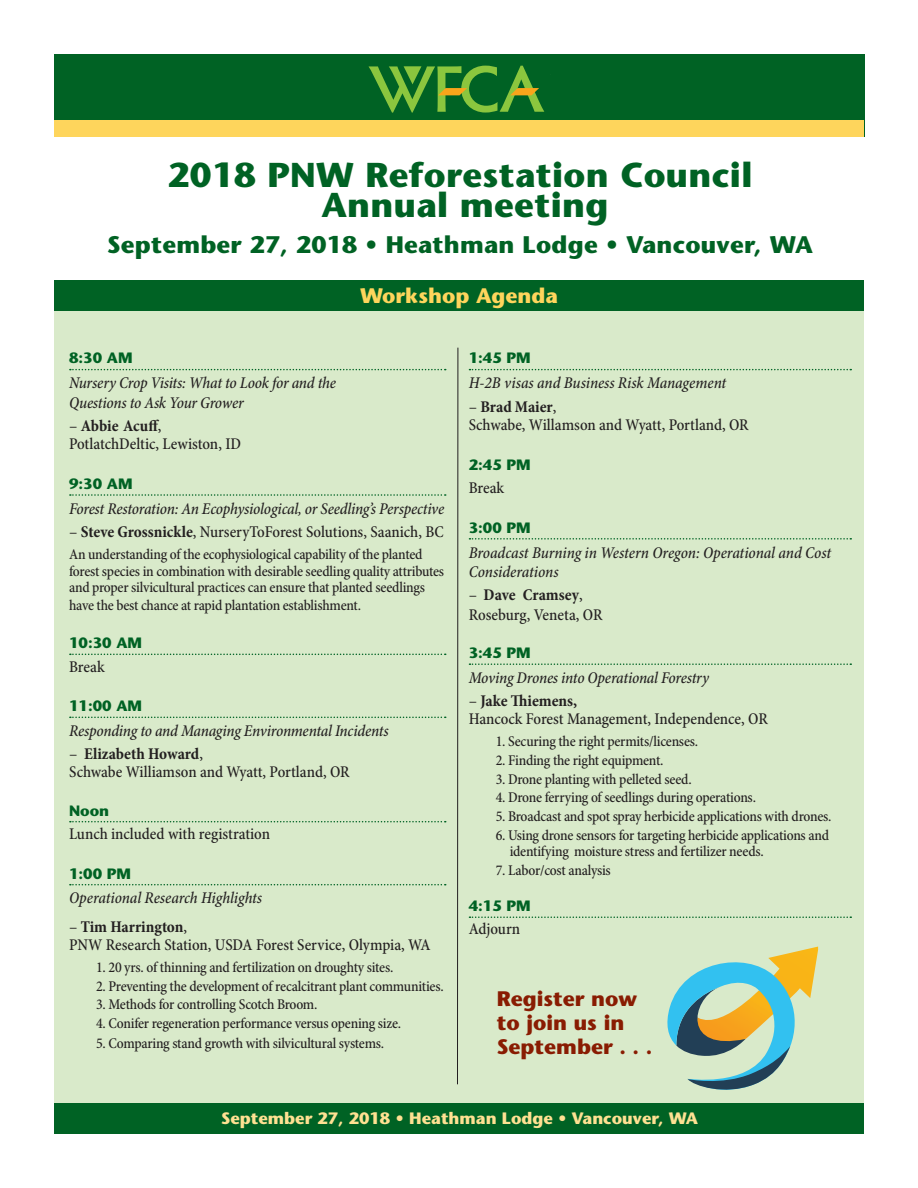
<style>
.page{position:relative;width:918px;height:1188px;background:#fff}
.page>*{position:absolute;margin:0;border:0;box-sizing:border-box;transform-origin:0 0}
.content_1{font:700 34.5px/30px "Stone Sans Std";letter-spacing:.01em;color:#006224;text-align:center}
.content_1-2{font:700 24px "Stone Sans Std";letter-spacing:.01em;color:#006224}
.t1{font:700 21px/24px "Stone Sans Std";color:#891c02}
.Headers_2{font:700 21px "Stone Sans Std";color:#fed55c}
.Bullet_items{font:500 condensed 16.5px/18px "Minion Pro";letter-spacing:-.005em;color:#231f20}
.t2{font:italic 500 condensed 16.5px/19.5px "Minion Pro";letter-spacing:-.015em;color:#231f20}
.headers{font:700 16.5px "Stone Sans Std";color:#ffe192}
.t3{font:500 condensed 15px/16.5px "Minion Pro";letter-spacing:-.015em;color:#231f20}
.Time_lines{font:700 15px "Stone Sans Std";color:#006224}
.s1{font-weight:700}
</style>
<div class="page">
<div style="left:54px;top:283px;width:810px;height:824px;background:#d9eaca"></div>
<div style="left:54px;top:281px;width:810px;height:30px;background:#006224"></div>
<div style="left:54px;top:1104px;width:810px;height:30px;background:#006224"></div>
<div style="left:55px;top:54px;width:810px;height:82px;background:#006224"></div>
<hr style="left:457px;top:348px;width:1px;height:736px;background:#231f20">
<svg style="left:70px;top:369px;width:376px;height:1px"></svg>
<svg style="left:70px;top:494px;width:376px;height:2px"></svg>
<svg style="left:70px;top:654px;width:376px;height:1px"></svg>
<svg style="left:70px;top:717px;width:376px;height:1px"></svg>
<svg style="left:70px;top:821px;width:376px;height:1px"></svg>
<svg style="left:70px;top:884px;width:376px;height:1px"></svg>
<div style="left:54px;top:120px;width:810px;height:16px;background:#fed55c"></div>
<svg style="left:369px;top:66px;width:175px;height:47px"></svg>
<svg style="left:469px;top:369px;width:382px;height:1px"></svg>
<svg style="left:469px;top:538px;width:382px;height:2px"></svg>
<svg style="left:469px;top:663px;width:382px;height:2px"></svg>
<svg style="left:469px;top:916px;width:382px;height:2px"></svg>
<svg style="left:667px;top:947px;width:151px;height:143px"></svg>
<p class="content_1" style="left:168px;top:160px;width:586px">2018 PNW Reforestation Council<br>Annual meeting</p>
<p class="content_1-2" style="left:107px;top:230px;width:707px">September 27, 2018 • Heathman Lodge • Vancouver, WA</p>
<p class="Headers_2" style="left:360px;top:283px;width:199px">Workshop Agenda</p>
<p class="Time_lines" style="left:69px;top:349px;width:65px">8:30 AM</p>
<p class="t2" style="left:69px;top:374px;width:268px">Nursery Crop Visits: What to Look for and the<br>Questions to Ask Your Grower</p>
<p class="Bullet_items" style="left:69px;top:418px;width:173px">– <span class="s1">Abbie Acuff</span>,<br>PotlatchDeltic, Lewiston, ID</p>
<p class="Time_lines" style="left:69px;top:475px;width:65px">9:30 AM</p>
<p class="t2" style="left:69px;top:499px;width:377px">Forest Restoration: An Ecophysiological, or Seedling’s Perspective</p>
<p class="Bullet_items" style="left:69px;top:524px;width:376px">– <span class="s1">Steve Grossnickle</span>, NurseryToForest Solutions, Saanich, BC</p>
<p class="t3" style="left:69px;top:547px;width:377px">An understanding of the ecophysiological capability of the planted forest species in combination with desirable seedling quality attributes and proper silvicultural practices can ensure that planted seedlings</p>
<p class="t3" style="left:69px;top:598px;width:293px">have the best chance at rapid plantation establishment.</p>
<p class="Time_lines" style="left:69px;top:634px;width:74px">10:30 AM</p>
<p class="Bullet_items" style="left:69px;top:658px;width:37px">Break</p>
<p class="Time_lines" style="left:69px;top:697px;width:74px">11:00 AM</p>
<p class="t2" style="left:69px;top:722px;width:321px">Responding to and Managing Environmental Incidents</p>
<p class="Bullet_items" style="left:69px;top:746px;width:282px">– <span class="s1">Elizabeth Howard</span>,<br>Schwabe Williamson and Wyatt, Portland, OR</p>
<p class="Time_lines" style="left:69px;top:801px;width:42px">Noon</p>
<p class="Bullet_items" style="left:69px;top:825px;width:203px">Lunch included with registration</p>
<p class="Time_lines" style="left:69px;top:864px;width:64px">1:00 PM</p>
<p class="t2" style="left:69px;top:889px;width:195px">Operational Research Highlights</p>
<p class="Bullet_items" style="left:69px;top:919px;width:363px">– <span class="s1">Tim Harrington</span>,<br>PNW Research Station, USDA Forest Service, Olympia, WA</p>
<p class="t3" style="left:96px;top:960px;width:299px">1. 20 yrs. of thinning and fertilization on droughty sites.</p>
<p class="t3" style="left:96px;top:978px;width:349px">2. Preventing the development of recalcitrant plant communities.</p>
<p class="t3" style="left:96px;top:997px;width:223px">3. Methods for controlling Scotch Broom.</p>
<p class="t3" style="left:96px;top:1016px;width:307px">4. Conifer regeneration performance versus opening size.</p>
<p class="t3" style="left:96px;top:1036px;width:290px">5. Comparing stand growth with silvicultural systems.</p>
<p class="Time_lines" style="left:469px;top:349px;width:64px">1:45 PM</p>
<p class="t2" style="left:469px;top:374px;width:259px">H-2B visas and Business Risk Management</p>
<p class="Bullet_items" style="left:469px;top:398px;width:282px">– <span class="s1">Brad Maier</span>,<br>Schwabe, Willamson and Wyatt, Portland, OR</p>
<p class="Time_lines" style="left:469px;top:455px;width:64px">2:45 PM</p>
<p class="Bullet_items" style="left:469px;top:479px;width:37px">Break</p>
<p class="Time_lines" style="left:469px;top:518px;width:64px">3:00 PM</p>
<p class="t2" style="left:469px;top:543px;width:364px">Broadcast Burning in Western Oregon: Operational and Cost<br>Considerations</p>
<p class="Bullet_items" style="left:469px;top:586px;width:135px;line-height:19.5px">– <span class="s1">Dave Cramsey</span>,<br>Roseburg, Veneta, OR</p>
<p class="Time_lines" style="left:469px;top:644px;width:64px">3:45 PM</p>
<p class="t2" style="left:469px;top:669px;width:242px">Moving Drones into Operational Forestry</p>
<p class="Bullet_items" style="left:469px;top:693px;width:301px">– <span class="s1">Jake Thiemens,<br></span>Hancock Forest Management, Independence, OR</p>
<p class="t3" style="left:496px;top:734px;width:204px">1. Securing the right permits/licenses.</p>
<p class="t3" style="left:496px;top:752px;width:169px">2. Finding the right equipment.</p>
<p class="t3" style="left:496px;top:771px;width:198px">3. Drone planting with pelleted seed.</p>
<p class="t3" style="left:496px;top:790px;width:262px">4. Drone ferrying of seedlings during operations.</p>
<p class="t3" style="left:496px;top:808px;width:337px">5. Broadcast and spot spray herbicide applications with drones.</p>
<p class="t3" style="left:510px;top:827px;width:321px;text-indent:-14px">6. Using drone sensors for targeting herbicide applications and identifying moisture stress and fertilizer needs.</p>
<p class="t3" style="left:496px;top:862px;width:117px">7. Labor/cost analysis</p>
<p class="Time_lines" style="left:469px;top:897px;width:64px">4:15 PM</p>
<p class="Bullet_items" style="left:469px;top:921px;width:53px">Adjourn</p>
<p class="t1" style="left:497px;top:986px;width:157px">Register now to join us in<br>September . . .</p>
<p class="headers" style="left:221px;top:1108px;width:478px">September 27, 2018 • Heathman Lodge • Vancouver, WA</p>
</div>
